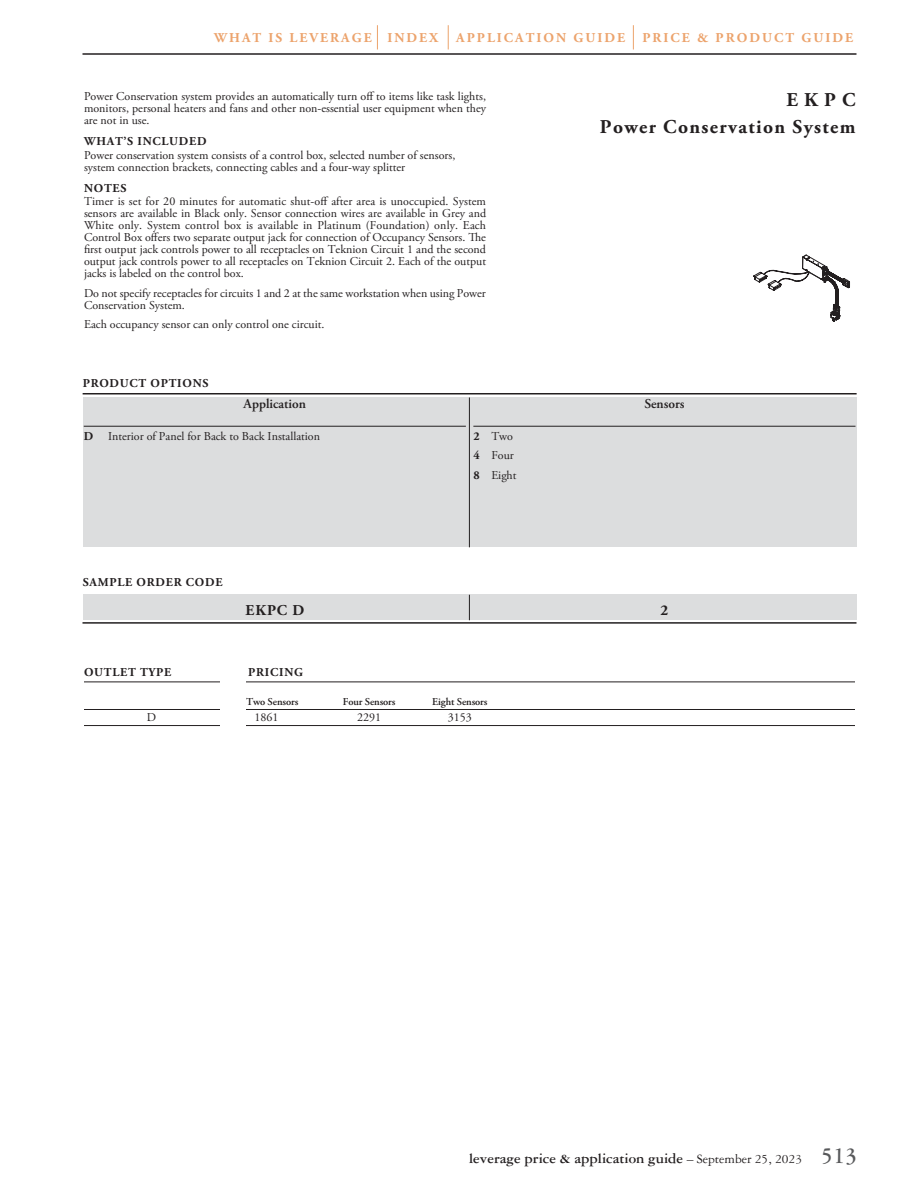
<style>
.page{position:relative;width:918px;height:1188px;background:#fff}
.page>*{position:absolute;margin:0;border:0;box-sizing:border-box;transform-origin:0 0}
.t1{font:700 19.5px/27px "Adobe Garamond Pro";letter-spacing:.07em;color:#231f20;text-align:right}
.t2{font:700 15px "Garamond Three";color:#231f20}
.t3{font:700 15px "Adobe Garamond Pro";color:#231f20}
.t4{font:700 13.5px "Adobe Garamond Pro";letter-spacing:.15em;color:#eca36c}
.t5{font:600 13.5px "Adobe Garamond Pro";letter-spacing:.015em;color:#231f20}
.t6{font:12px/12px "Adobe Garamond Pro";color:#231f20}
.t7{font:700 12px "Adobe Garamond Pro";letter-spacing:.065em;color:#231f20}
.t8{font:600 10.5px "Adobe Garamond Pro";letter-spacing:-.01em;color:#231f20}
.s1{font-weight:700}
.s2{font-weight:400;font-size:13.5px}
.s3{font-size:24px;color:#58595b}
</style>
<div class="page">
<hr style="left:82px;top:53px;width:774px;height:2px;background:#231f20">
<svg style="left:633px;top:25px;width:1px;height:24px"></svg>
<svg style="left:377px;top:25px;width:1px;height:24px"></svg>
<svg style="left:448px;top:25px;width:1px;height:24px"></svg>
<hr style="left:84px;top:682px;width:771px;height:1px;background:#231f20">
<hr style="left:84px;top:709px;width:771px;height:1px;background:#231f20">
<hr style="left:84px;top:725px;width:771px;height:1px;background:#231f20">
<svg style="left:754px;top:255px;width:96px;height:67px"></svg>
<hr style="left:82px;top:622px;width:774px;height:2px;background:#231f20">
<div style="left:83px;top:398px;width:774px;height:149px;background:#dcddde"></div>
<hr style="left:84px;top:426px;width:382px;height:1px;background:#231f20">
<hr style="left:473px;top:426px;width:383px;height:1px;background:#231f20">
<hr style="left:83px;top:393px;width:774px;height:1px;background:#231f20">
<hr style="left:469px;top:398px;width:1px;height:149px;background:#231f20">
<div style="left:83px;top:595px;width:774px;height:25px;background:#dcddde"></div>
<svg style="left:469px;top:595px;width:1px;height:25px"></svg>
<div style="left:220px;top:666px;width:26px;height:390px;background:#fff"></div>
<p class="t4" style="left:214px;top:30px;width:226px">WHAT IS LEVERAGE INDEX</p>
<p class="t4" style="left:456px;top:30px;width:170px">APPLICATION GUIDE</p>
<p class="t4" style="left:642px;top:30px;width:212px">PRICE &amp; PRODUCT GUIDE</p>
<p class="t6" style="left:84px;top:91px;width:404px;text-align:justify">Power Conservation system provides an automatically turn off to items like task lights, monitors, personal heaters and fans and other non-essential user equipment when they are not in use.</p>
<p class="t7" style="left:84px;top:134px;width:124px">WHAT’S INCLUDED</p>
<p class="t6" style="left:84px;top:149px;width:373px">Power conservation system consists of a control box, selected number of sensors, system connection brackets, connecting cables and a four-way splitter</p>
<p class="t7" style="left:84px;top:181px;width:44px">NOTES</p>
<p class="t6" style="left:84px;top:196px;width:404px;text-align:justify">Timer is set for 20 minutes for automatic shut-off after area is unoccupied. System sensors are available in Black only. Sensor connection wires are available in Grey and White only. System control box is available in Platinum (Foundation) only. Each Control Box offers two separate output jack for connection of Occupancy Sensors. The first output jack controls power to all receptacles on Teknion Circuit 1 and the second output jack controls power to all receptacles on Teknion Circuit 2. Each of the output jacks is labeled on the control box.</p>
<p class="t6" style="left:84px;top:287px;width:403px">Do not specify receptacles for circuits 1 and 2 at the same workstation when using Power<br>Conservation System.</p>
<p class="t6" style="left:84px;top:319px;width:242px">Each occupancy sensor can only control one circuit.</p>
<p class="t7" style="left:83px;top:376px;width:127px">PRODUCT OPTIONS</p>
<p class="t5" style="left:244px;top:396px;width:64px">Application</p>
<p class="t6" style="left:84px;top:431px;width:238px"><span class="s1">D</span> Interior of Panel for Back to Back Installation</p>
<p class="t7" style="left:83px;top:575px;width:141px">SAMPLE ORDER CODE</p>
<p class="t6" style="left:473px;top:427px;width:45px;line-height:19.5px"><span class="s1">2</span> Two<br><span class="s1">4</span> Four<br><span class="s1">8</span> Eight</p>
<h1 class="t1" style="left:600px;top:86px;width:257px">EKPC<br>Power Conservation System</h1>
<p class="t5" style="left:644px;top:396px;width:42px">Sensors</p>
<p class="t3" style="left:245px;top:602px;width:61px">EKPC D</p>
<p class="t3" style="left:660px;top:602px;width:9px">2</p>
<p class="t7" style="left:84px;top:665px;width:89px">OUTLET TYPE</p>
<p class="t7" style="left:248px;top:665px;width:56px">PRICING</p>
<p class="t8" style="left:246px;top:696px;width:54px">Two Sensors</p>
<p class="t8" style="left:343px;top:696px;width:54px">Four Sensors</p>
<p class="t8" style="left:432px;top:696px;width:57px">Eight Sensors</p>
<p class="t6" style="left:147px;top:712px;width:11px">D</p>
<p class="t6" style="left:255px;top:712px;width:25px">1861</p>
<p class="t6" style="left:357px;top:712px;width:25px">2291</p>
<p class="t6" style="left:448px;top:712px;width:25px">3153</p>
<p class="t2" style="left:469px;top:1150px;width:389px">leverage price &amp; application guide <span class="s2">– September 25, 2023</span> <span class="s3">513</span></p>
</div>
